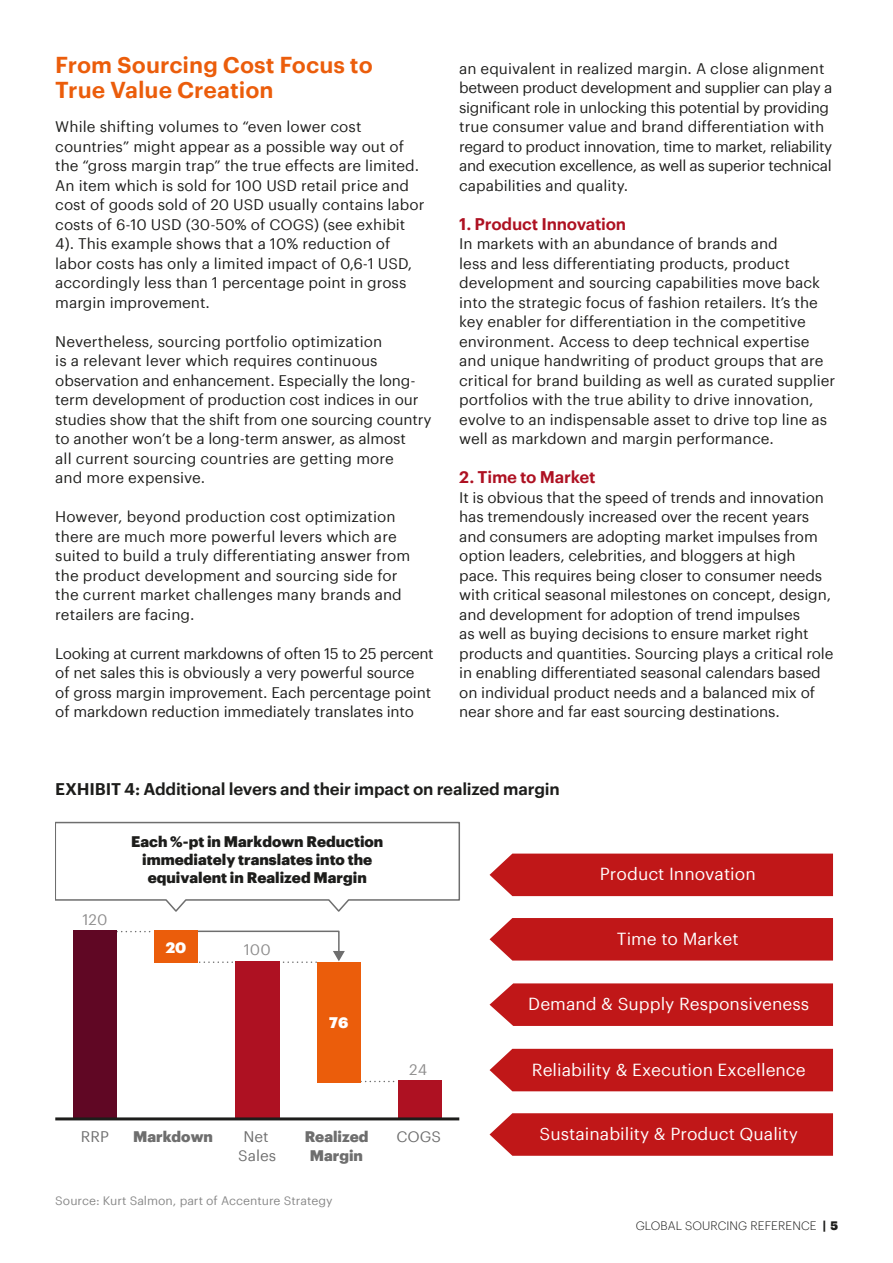
<style>
.page{position:relative;width:893px;height:1263px;background:#fff}
.page>*{position:absolute;margin:0;border:0;box-sizing:border-box;transform-origin:0 0}
.t1{font:600 22.5px/25.5px "Graphik";color:#eb5d0b}
.t2{font:17.1px "Graphik";color:#fff}
.t3{font:600 16.5px "Graphik";letter-spacing:-.015em;color:#1d1d1b}
.t4{font:600 16.5px "Graphik";letter-spacing:-.015em;color:#ae1122}
.t5{font:15px/19.5px "Graphik";letter-spacing:-.005em;color:#1d1d1b}
.t6{font:15px/19.5px "Graphik";letter-spacing:-.025em;color:#1d1d1b}
.t7{font:900 15px/18px "Graphik";color:#1d1d1b;text-align:center}
.t8{font:900 15px/18.6px "Graphik";color:#6e6e6e;text-align:center}
.t9{font:15px/18.6px "Graphik";color:#6e6e6e;text-align:center}
.t10{font:15px "Graphik";color:#8e8d8d}
.t11{font:900 15px "Graphik";color:#fff}
.t12{font:12px "Graphik";color:#878787}
.t13{font:300 12px "Graphik";letter-spacing:.005em;color:#1d1d1b}
.s1{font-weight:900}
</style>
<div class="page">
<svg style="left:197px;top:930px;width:148px;height:33px"></svg>
<svg style="left:117px;top:931px;width:34px;height:1px"></svg>
<svg style="left:361px;top:1081px;width:34px;height:1px"></svg>
<div style="left:73px;top:931px;width:44px;height:188px;background:#600724"></div>
<div style="left:154px;top:931px;width:44px;height:32px;background:#eb5d0b"></div>
<div style="left:235px;top:962px;width:45px;height:157px;background:#ae1122"></div>
<div style="left:317px;top:962px;width:44px;height:120px;background:#eb5d0b"></div>
<div style="left:398px;top:1080px;width:44px;height:39px;background:#ae1122"></div>
<hr style="left:55px;top:1117px;width:404px;height:3px;background:#1d1d1b">
<div style="left:490px;top:853px;width:343px;height:43px;background:#c01718"></div>
<div style="left:490px;top:918px;width:343px;height:42px;background:#c01718"></div>
<svg style="left:490px;top:983px;width:343px;height:43px;background:#c22122"></svg>
<div style="left:490px;top:1049px;width:343px;height:42px;background:#c01718"></div>
<svg style="left:490px;top:1113px;width:343px;height:43px;background:#c22021"></svg>
<svg style="left:55px;top:821px;width:405px;height:91px"></svg>
<h1 class="t1" style="left:55px;top:50px;width:319px">From Sourcing Cost Focus to<br>True Value Creation</h1>
<p class="t5" style="left:55px;top:116px;width:371px">While shifting volumes to “even lower cost countries” might appear as a possible way out of the “gross margin trap” the true effects are limited.<br>An item which is sold for 100 USD retail price and cost of goods sold of 20 USD usually contains labor costs of 6-10 USD (30-50% of COGS) (see exhibit 4). This example shows that a 10% reduction of labor costs has only a limited impact of 0,6-1 USD, accordingly less than 1 percentage point in gross margin improvement.</p>
<p class="t5" style="left:55px;top:330px;width:378px">Nevertheless, sourcing portfolio optimization<br>is a relevant lever which requires continuous observation and enhancement. Especially the long&shy;term development of production cost indices in our studies show that the shift from one sourcing country to another won’t be a long-term answer, as almost<br>all current sourcing countries are getting more<br>and more expensive.</p>
<p class="t5" style="left:55px;top:506px;width:357px">However, beyond production cost optimization there are much more powerful levers which are suited to build a truly differentiating answer from the product development and sourcing side for the current market challenges many brands and retailers are facing.</p>
<p class="t5" style="left:55px;top:642px;width:380px">Looking at current markdowns of often 15 to 25 percent of net sales this is obviously a very powerful source<br>of gross margin improvement. Each percentage point of markdown reduction immediately translates into</p>
<p class="t6" style="left:459px;top:57px;width:375px">an equivalent in realized margin. A close alignment between product development and supplier can play a significant role in unlocking this potential by providing true consumer value and brand differentiation with regard to product innovation, time to market, reliability and execution excellence, as well as superior technical capabilities and quality.</p>
<p class="t4" style="left:459px;top:211px;width:168px">1. Product Innovation</p>
<p class="t5" style="left:459px;top:233px;width:378px">In markets with an abundance of brands and<br>less and less differentiating products, product development and sourcing capabilities move back into the strategic focus of fashion retailers. It’s the key enabler for differentiation in the competitive environment. Access to deep technical expertise and unique handwriting of product groups that are critical for brand building as well as curated supplier portfolios with the true ability to drive innovation, evolve to an indispensable asset to drive top line as well as markdown and margin performance.</p>
<p class="t4" style="left:459px;top:464px;width:138px">2. Time to Market</p>
<p class="t5" style="left:459px;top:486px;width:376px">It is obvious that the speed of trends and innovation has tremendously increased over the recent years and consumers are adopting market impulses from option leaders, celebrities, and bloggers at high pace. This requires being closer to consumer needs with critical seasonal milestones on concept, design, and development for adoption of trend impulses<br>as well as buying decisions to ensure market right products and quantities. Sourcing plays a critical role in enabling differentiated seasonal calendars based on individual product needs and a balanced mix of near shore and far east sourcing destinations.</p>
<p class="t3" style="left:55px;top:776px;width:506px">EXHIBIT 4: Additional levers and their impact on realized margin</p>
<p class="t10" style="left:82px;top:908px;width:27px">120</p>
<p class="t7" style="left:131px;top:831px;width:254px">Each %-pt in Markdown Reduction immediately translates into the equivalent in Realized Margin</p>
<p class="t11" style="left:166px;top:936px;width:22px">20</p>
<p class="t10" style="left:244px;top:938px;width:28px">100</p>
<p class="t2" style="left:600px;top:861px;width:157px">Product Innovation</p>
<p class="t2" style="left:617px;top:926px;width:123px">Time to Market</p>
<p class="t11" style="left:329px;top:1011px;width:21px">76</p>
<p class="t10" style="left:409px;top:1059px;width:19px">24</p>
<p class="t9" style="left:81px;top:1126px;width:30px">RRP</p>
<p class="t8" style="left:133px;top:1126px;width:81px">Markdown</p>
<p class="t8" style="left:305px;top:1126px;width:65px">Realized<br>Margin</p>
<p class="t9" style="left:396px;top:1126px;width:46px">COGS</p>
<p class="t9" style="left:238px;top:1126px;width:39px">Net<br>Sales</p>
<p class="t12" style="left:55px;top:1191px;width:279px">Source: Kurt Salmon, part of Accenture Strategy</p>
<p class="t2" style="left:528px;top:991px;width:282px">Demand &amp; Supply Responsiveness</p>
<p class="t2" style="left:532px;top:1056px;width:275px">Reliability &amp; Execution Excellence</p>
<p class="t2" style="left:540px;top:1121px;width:260px">Sustainability &amp; Product Quality</p>
<p class="t13" style="left:636px;top:1217px;width:204px">GLOBAL SOURCING REFERENCE <span class="s1">| 5</span></p>
</div>
